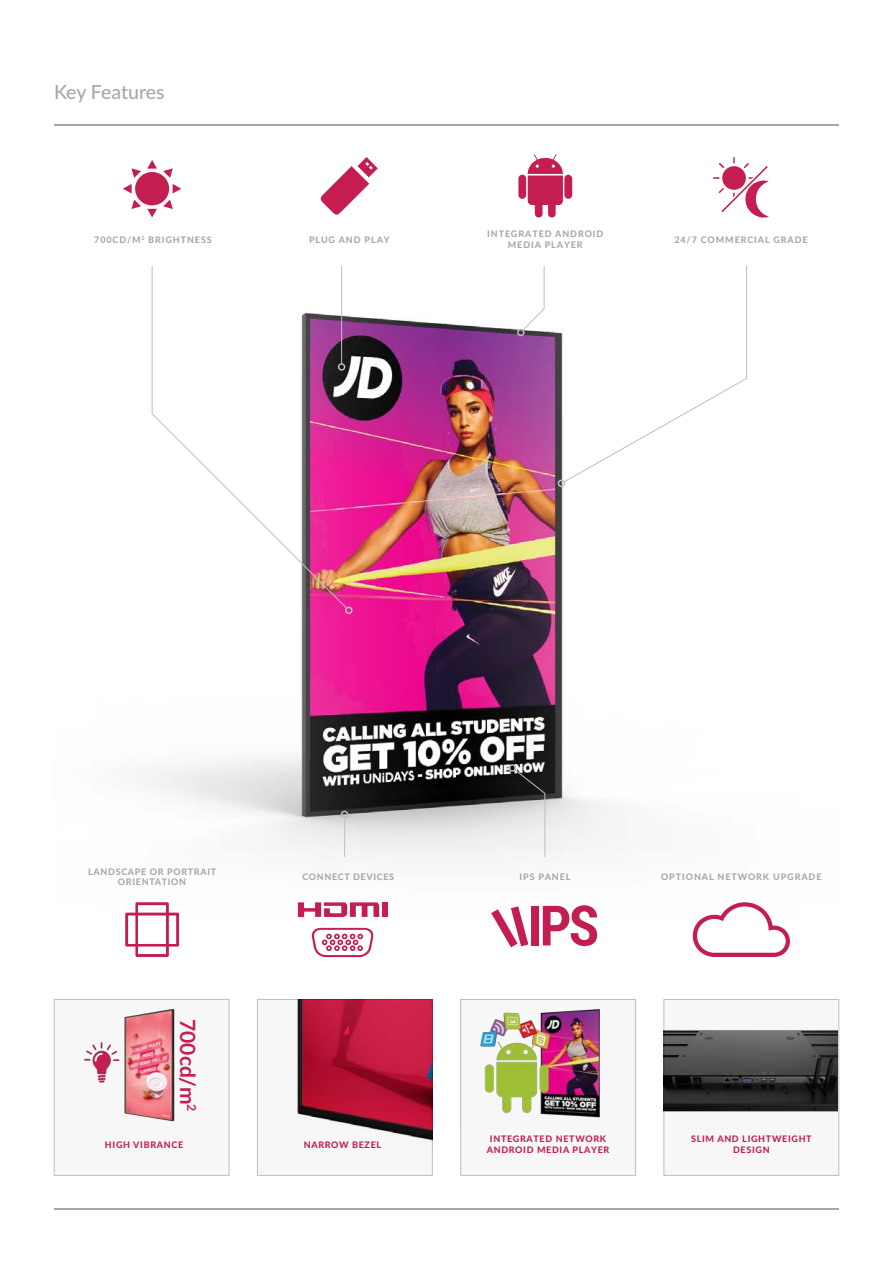
<style>
.page{position:relative;width:893px;height:1263px;background:#fff}
.page>*{position:absolute;margin:0;border:0;box-sizing:border-box;transform-origin:0 0}
.t1{font:700 21px "Lato";color:#c41e51}
.t2{font:500 19.5px "Lato";color:#a6a8ab}
.t3{font:800 9px "Lato";letter-spacing:.1em;color:#a6a8ab}
.t4{font:800 9px/10.8px "Lato";letter-spacing:.075em;color:#c41e51;text-align:center}
.t5{font:800 9px "Lato";letter-spacing:.075em;color:#a6a8ab}
</style>
<div class="page">
<hr style="left:54px;top:1208px;width:785px;height:1px;background:#a6a8ab">
<hr style="left:54px;top:124px;width:785px;height:2px;background:#a6a8ab">
<svg style="left:54px;top:999px;width:175px;height:177px"></svg>
<img style="left:144px;top:285px;width:549px;height:673px">
<svg style="left:460px;top:999px;width:176px;height:177px"></svg>
<svg style="left:257px;top:999px;width:176px;height:177px"></svg>
<img style="left:460px;top:1000px;width:176px;height:126px">
<svg style="left:152px;top:265px;width:195px;height:344px"></svg>
<div style="left:345px;top:607px;width:8px;height:7px;border:2px solid #bdbfbf;border-radius:50%"></div>
<hr style="left:341px;top:266px;width:1px;height:98px;background:#bdbfbf">
<div style="left:338px;top:363px;width:7px;height:8px;border:2px solid #bdbfbf;border-radius:50%"></div>
<svg style="left:522px;top:266px;width:22px;height:65px"></svg>
<div style="left:517px;top:329px;width:8px;height:7px;border:2px solid #bdbfbf;border-radius:50%"></div>
<svg style="left:563px;top:265px;width:184px;height:217px"></svg>
<div style="left:558px;top:480px;width:7px;height:7px;border:2px solid #bdbfbf;border-radius:50%"></div>
<hr style="left:344px;top:817px;width:1px;height:40px;background:#bdbfbf">
<div style="left:341px;top:811px;width:7px;height:7px;border:2px solid #bdbfbf;border-radius:50%"></div>
<svg style="left:514px;top:769px;width:31px;height:88px"></svg>
<div style="left:509px;top:764px;width:7px;height:8px;border:2px solid #bdbfbf;border-radius:50%"></div>
<svg style="left:320px;top:157px;width:58px;height:58px"></svg>
<svg style="left:543px;top:905px;width:54px;height:42px"></svg>
<div style="left:531px;top:906px;width:8px;height:39px;background:#c41e51"></div>
<svg style="left:491px;top:906px;width:37px;height:41px"></svg>
<svg style="left:733px;top:157px;width:2px;height:7px"></svg>
<svg style="left:713px;top:177px;width:6px;height:2px"></svg>
<svg style="left:721px;top:166px;width:47px;height:46px"></svg>
<svg style="left:719px;top:188px;width:5px;height:5px"></svg>
<svg style="left:744px;top:163px;width:5px;height:5px"></svg>
<svg style="left:719px;top:163px;width:5px;height:5px"></svg>
<svg style="left:744px;top:177px;width:25px;height:40px"></svg>
<svg style="left:518px;top:154px;width:54px;height:64px"></svg>
<svg style="left:125px;top:902px;width:54px;height:55px"></svg>
<svg style="left:693px;top:902px;width:97px;height:55px"></svg>
<svg style="left:298px;top:902px;width:81px;height:15px"></svg>
<div style="left:382px;top:902px;width:6px;height:15px;background:#c41e51"></div>
<svg style="left:311px;top:928px;width:63px;height:29px"></svg>
<svg style="left:123px;top:160px;width:58px;height:57px"></svg>
<img style="left:78px;top:1008px;width:110px;height:115px">
<img style="left:257px;top:1000px;width:175px;height:151px">
<svg style="left:663px;top:999px;width:176px;height:177px"></svg>
<img style="left:664px;top:1000px;width:174px;height:121px">
<p class="t2" style="left:54px;top:77px;width:112px">Key Features</p>
<p class="t3" style="left:487px;top:227px;width:118px">INTEGRATED ANDROID</p>
<p class="t3" style="left:508px;top:238px;width:76px">MEDIA PLAYER</p>
<p class="t3" style="left:94px;top:233px;width:119px">700CD/M<sup>2</sup> BRIGHTNESS</p>
<p class="t3" style="left:309px;top:233px;width:82px">PLUG AND PLAY</p>
<p class="t3" style="left:674px;top:233px;width:135px">24/7 COMMERCIAL GRADE</p>
<p class="t5" style="left:88px;top:865px;width:130px">LANDSCAPE OR PORTRAIT</p>
<p class="t5" style="left:118px;top:875px;width:70px">ORIENTATION</p>
<p class="t1" style="left:203px;top:1019px;width:94px;rotate:90deg">700cd/m<sup>2</sup></p>
<p class="t4" style="left:105px;top:1138px;width:80px">HIGH VIBRANCE</p>
<p class="t5" style="left:302px;top:870px;width:93px">CONNECT DEVICES</p>
<p class="t4" style="left:304px;top:1138px;width:79px">NARROW BEZEL</p>
<p class="t3" style="left:519px;top:870px;width:52px">IPS PANEL</p>
<p class="t3" style="left:661px;top:870px;width:162px">OPTIONAL NETWORK UPGRADE</p>
<p class="t4" style="left:487px;top:1133px;width:124px">INTEGRATED NETWORK<br>ANDROID MEDIA PLAYER</p>
<p class="t4" style="left:691px;top:1133px;width:122px">SLIM AND LIGHTWEIGHT<br>DESIGN</p>
</div>
